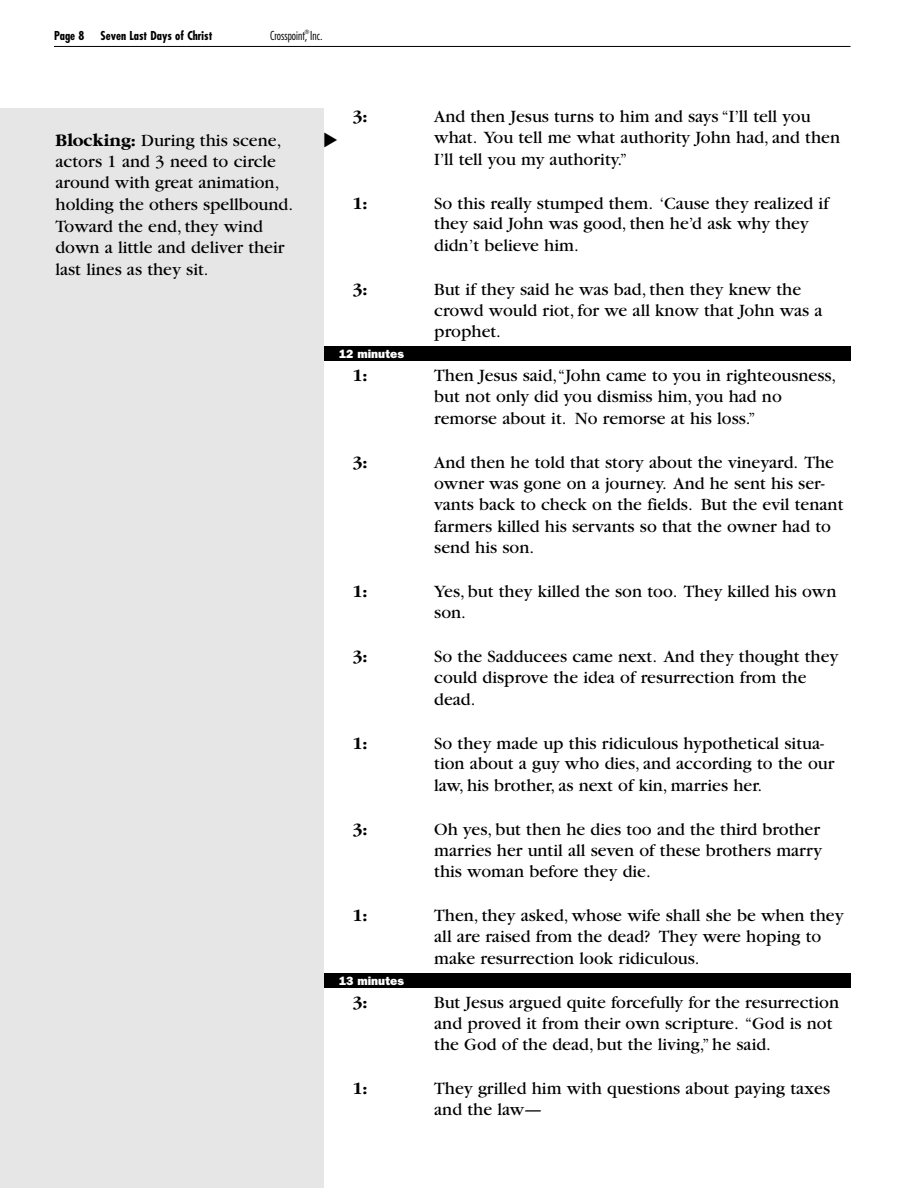
<style>
.page{position:relative;width:918px;height:1188px;background:#fff}
.page>*{position:absolute;margin:0;border:0;box-sizing:border-box;transform-origin:0 0}
.t1{font:18px/21.3px "Garamond";color:#000}
.t2{font:700 18px "Garamond";color:#000}
.t3{font:700 condensed 12px "Futura";color:#000}
.t4{font:800 12px "Franklin Gothic";color:#fff}
.t5{font:300 condensed 12px "Futura";color:#000}
.t6{font:6px "Helvetica";color:#000}
.s1{font-weight:700}
</style>
<div class="page">
<hr style="left:54px;top:46px;width:796px;height:1px;background:#000">
<div style="left:0;top:108px;width:324px;height:1080px;background:#e6e6e6"></div>
<div style="left:324px;top:346px;width:526px;height:15px;background:#000"></div>
<div style="left:324px;top:973px;width:526px;height:15px;background:#000"></div>
<p class="t6" style="left:305px;top:30px;width:6px">®</p>
<p class="t3" style="left:54px;top:30px;width:32px">Page 8</p>
<p class="t3" style="left:101px;top:30px;width:113px">Seven Last Days of Christ</p>
<p class="t5" style="left:270px;top:30px;width:54px">Crosspoint, Inc.</p>
<p class="t1" style="left:56px;top:131px;width:239px"><span class="s1">Blocking:</span> During this scene, actors 1 and 3 need to circle around with great animation, holding the others spellbound.<br>Toward the end, they wind down a little and deliver their last lines as they sit.</p>
<p class="t2" style="left:353px;top:109px;width:17px">3:</p>
<p class="t1" style="left:434px;top:107px;width:407px">And then Jesus turns to him and says “I’ll tell you what. You tell me what authority John had, and then<br>I’ll tell you my authority.”</p>
<p class="t2" style="left:353px;top:196px;width:17px">1:</p>
<p class="t1" style="left:434px;top:194px;width:396px">So this really stumped them. ‘Cause they realized if they said John was good, then he’d ask why they didn’t believe him.</p>
<p class="t2" style="left:353px;top:282px;width:17px">3:</p>
<p class="t1" style="left:434px;top:280px;width:390px">But if they said he was bad, then they knew the crowd would riot, for we all know that John was a prophet.</p>
<p class="t2" style="left:353px;top:369px;width:17px">1:</p>
<p class="t1" style="left:434px;top:366px;width:404px">Then Jesus said,“John came to you in righteousness, but not only did you dismiss him, you had no remorse about it. No remorse at his loss.”</p>
<p class="t2" style="left:353px;top:455px;width:17px">3:</p>
<p class="t1" style="left:434px;top:453px;width:411px">And then he told that story about the vineyard. The owner was gone on a journey. And he sent his ser&shy;vants back to check on the fields. But the evil tenant farmers killed his servants so that the owner had to send his son.</p>
<p class="t2" style="left:353px;top:585px;width:17px">1:</p>
<p class="t1" style="left:434px;top:583px;width:404px;line-height:20.9px">Yes, but they killed the son too. They killed his own son.</p>
<p class="t2" style="left:353px;top:649px;width:17px">3:</p>
<p class="t1" style="left:434px;top:647px;width:406px">So the Sadducees came next. And they thought they could disprove the idea of resurrection from the dead.</p>
<p class="t2" style="left:353px;top:736px;width:17px">1:</p>
<p class="t1" style="left:434px;top:734px;width:402px">So they made up this ridiculous hypothetical situa&shy;tion about a guy who dies, and according to the our law, his brother, as next of kin, marries her.</p>
<p class="t2" style="left:353px;top:822px;width:17px">3:</p>
<p class="t1" style="left:434px;top:820px;width:389px;text-align:justify">Oh yes, but then he dies too and the third brother marries her until all seven of these brothers marry this woman before they die.</p>
<p class="t2" style="left:353px;top:909px;width:17px">1:</p>
<p class="t1" style="left:434px;top:906px;width:411px">Then, they asked, whose wife shall she be when they all are raised from the dead? They were hoping to make resurrection look ridiculous.</p>
<p class="t2" style="left:353px;top:995px;width:17px">3:</p>
<p class="t1" style="left:434px;top:993px;width:406px">But Jesus argued quite forcefully for the resurrection and proved it from their own scripture. “God is not the God of the dead, but the living,” he said.</p>
<p class="t2" style="left:353px;top:1081px;width:17px">1:</p>
<p class="t1" style="left:434px;top:1079px;width:397px;line-height:20.9px">They grilled him with questions about paying taxes and the law—</p>
<p class="t4" style="left:339px;top:350px;width:66px">12 minutes</p>
<p class="t4" style="left:339px;top:976px;width:66px">13 minutes</p>
</div>
